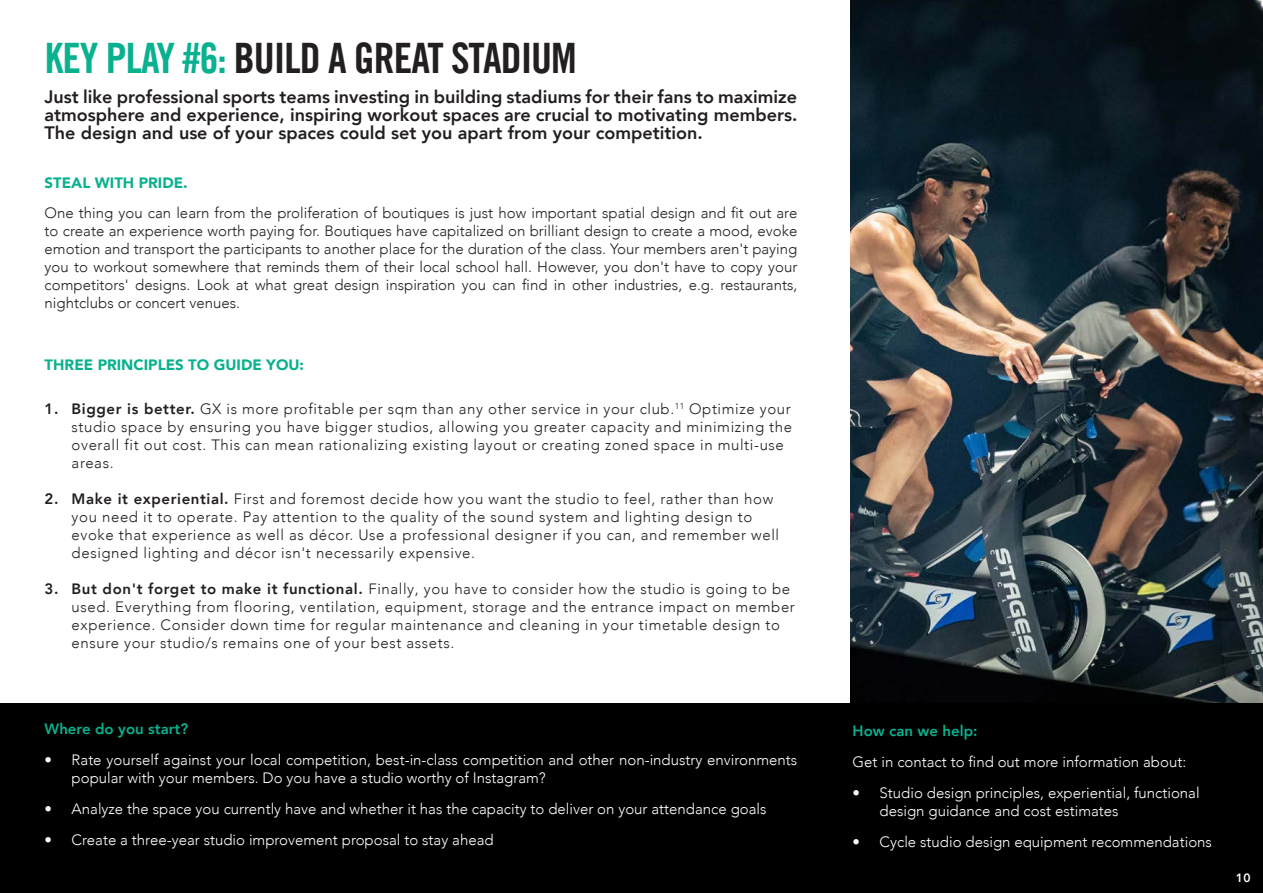
<style>
.page{position:relative;width:1263px;height:893px;background:#fff}
.page>*{position:absolute;margin:0;border:0;box-sizing:border-box;transform-origin:0 0}
.t1{font:42px "Trade Gothic LT Com Bd Cn 20";letter-spacing:-.025em;color:#231f20}
.t2{font:800 18px/18px "Avenir LT Com";color:#231f20;text-align:justify}
.t3{font:300 15px/18px "Avenir LT Com";letter-spacing:.04em;color:#231f20}
.t4{font:300 15px/18px "Avenir LT Com";color:#fff}
.t5{font:900 15px "Avenir LT Com";color:#09b18f}
.t6{font:800 15px "Avenir LT Com";color:#09b18f}
.t7{font:800 12px "Avenir LT Com";color:#fff}
.s1{color:#09b18f}
.s2{font-weight:800}
</style>
<div class="page">
<img style="left:850px;top:0;width:413px;height:704px">
<div style="left:0;top:704px;width:1263px;height:189px;background:#000"></div>
<p class="t1" style="left:45px;top:32px;width:534px"><span class="s1">KEY PLAY #6:</span> BUILD A GREAT STADIUM</p>
<p class="t2" style="left:45px;top:88px;width:754px">Just like professional sports teams investing in building stadiums for their fans to maximize atmosphere and experience, inspiring workout spaces are crucial to motivating members.<br>The design and use of your spaces could set you apart from your competition.</p>
<p class="t5" style="left:45px;top:173px;width:145px">STEAL WITH PRIDE.</p>
<p class="t3" style="left:45px;top:204px;width:754px;text-align:justify">One thing you can learn from the proliferation of boutiques is just how important spatial design and fit out are to create an experience worth paying for. Boutiques have capitalized on brilliant design to create a mood, evoke emotion and transport the participants to another place for the duration of the class. Your members aren't paying you to workout somewhere that reminds them of their local school hall. However, you don't have to copy your competitors' designs. Look at what great design inspiration you can find in other industries, e.g. restaurants, nightclubs or concert venues.</p>
<p class="t5" style="left:45px;top:356px;width:261px">THREE PRINCIPLES TO GUIDE YOU:</p>
<p class="t3" style="left:72px;top:400px;width:722px;text-indent:-27px"><span class="s2">1. Bigger is better.</span> GX is more profitable per sqm than any other service in your club.<sup>11</sup> Optimize your studio space by ensuring you have bigger studios, allowing you greater capacity and minimizing the overall fit out cost. This can mean rationalizing existing layout or creating zoned space in multi-use areas.</p>
<p class="t3" style="left:72px;top:490px;width:709px;text-indent:-27px"><span class="s2">2. Make it experiential.</span> First and foremost decide how you want the studio to feel, rather than how you need it to operate. Pay attention to the quality of the sound system and lighting design to evoke that experience as well as décor. Use a professional designer if you can, and remember well designed lighting and décor isn't necessarily expensive.</p>
<p class="t3" style="left:72px;top:580px;width:725px;text-indent:-27px"><span class="s2">3. But don't forget to make it functional.</span> Finally, you have to consider how the studio is going to be used. Everything from flooring, ventilation, equipment, storage and the entrance impact on member experience. Consider down time for regular maintenance and cleaning in your timetable design to ensure your studio/s remains one of your best assets.</p>
<p class="t6" style="left:45px;top:720px;width:145px">Where do you start?</p>
<p class="t4" style="left:72px;top:751px;width:727px;text-indent:-27px">• Rate yourself against your local competition, best-in-class competition and other non-industry environments popular with your members. Do you have a studio worthy of Instagram?</p>
<p class="t4" style="left:45px;top:800px;width:723px">• Analyze the space you currently have and whether it has the capacity to deliver on your attendance goals</p>
<p class="t4" style="left:45px;top:830px;width:450px">• Create a three-year studio improvement proposal to stay ahead</p>
<p class="t6" style="left:853px;top:722px;width:126px">How can we help:</p>
<p class="t4" style="left:853px;top:753px;width:335px">Get in contact to find out more information about:</p>
<p class="t4" style="left:880px;top:784px;width:322px;text-indent:-27px">• Studio design principles, experiential, functional design guidance and cost estimates</p>
<p class="t4" style="left:853px;top:832px;width:361px">• Cycle studio design equipment recommendations</p>
<p class="t7" style="left:1236px;top:871px;width:16px">10</p>
</div>
